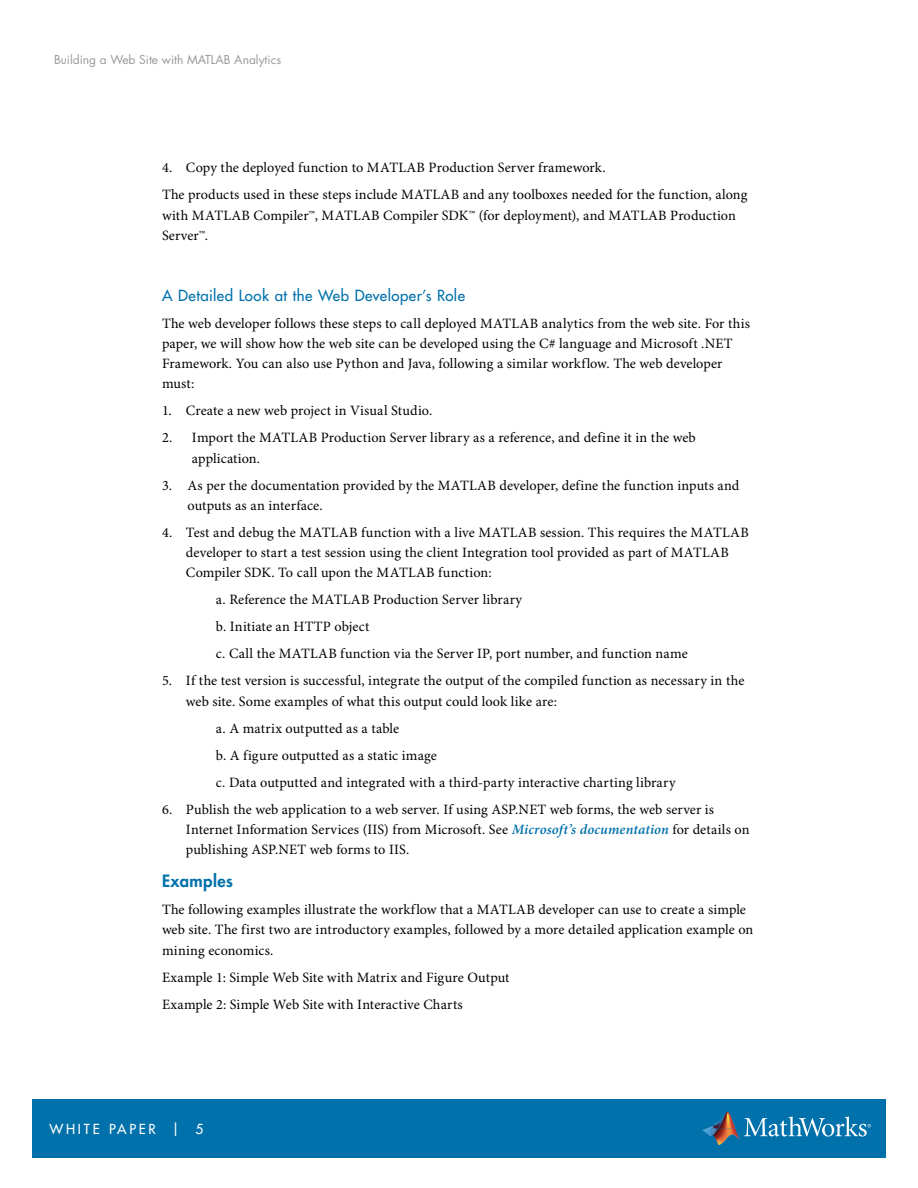
<style>
.page{position:relative;width:918px;height:1188px;background:#fff}
.page>*{position:absolute;margin:0;border:0;box-sizing:border-box;transform-origin:0 0}
.t1{font:800 16.5px "Futura Std";letter-spacing:.025em;color:#0071aa}
.t2{font:500 15px "Futura Std";letter-spacing:.03em;color:#0071aa}
.t3{font:14.25px/20.2px "Minion Pro";letter-spacing:.005em;color:#000}
.t4{font:500 13.5px "Futura Std";letter-spacing:.2em;color:#fff}
.t5{font:12px "Futura Std";color:#999}
.s1{font-weight:600;font-style:italic;color:#0071aa}
</style>
<div class="page">
<div style="left:32px;top:1099px;width:854px;height:59px;background:#0071aa"></div>
<img style="left:712px;top:1112px;width:23px;height:16px">
<svg style="left:703px;top:1127px;width:9px;height:9px"></svg>
<img style="left:712px;top:1128px;width:27px;height:17px">
<svg style="left:744px;top:1116px;width:127px;height:21px"></svg>
<p class="t5" style="left:54px;top:52px;width:229px">Building a Web Site with MATLAB Analytics</p>
<p class="t3" style="left:162px;top:155px;width:587px;line-height:27px">4. Copy the deployed function to MATLAB Production Server framework.<br>The products used in these steps include MATLAB and any toolboxes needed for the function, along</p>
<p class="t3" style="left:162px;top:206px;width:575px">with MATLAB Compiler™, MATLAB Compiler SDK™ (for deployment), and MATLAB Production<br>Server™.</p>
<p class="t2" style="left:162px;top:286px;width:305px">A Detailed Look at the Web Developer’s Role</p>
<p class="t3" style="left:162px;top:314px;width:590px">The web developer follows these steps to call deployed MATLAB analytics from the web site. For this paper, we will show how the web site can be developed using the C# language and Microsoft .NET Framework. You can also use Python and Java, following a similar workflow. The web developer must:</p>
<p class="t3" style="left:162px;top:401px;width:272px">1. Create a new web project in Visual Studio.</p>
<p class="t3" style="left:192px;top:428px;width:505px;text-indent:-30px">2. Import the MATLAB Production Server library as a reference, and define it in the web application.</p>
<p class="t3" style="left:187px;top:476px;width:553px;text-indent:-25px">3. As per the documentation provided by the MATLAB developer, define the function inputs and outputs as an interface.</p>
<p class="t3" style="left:186px;top:523px;width:564px;text-indent:-24px">4. Test and debug the MATLAB function with a live MATLAB session. This requires the MATLAB developer to start a test session using the client Integration tool provided as part of MATLAB<br>Compiler SDK. To call upon the MATLAB function:</p>
<p class="t3" style="left:216px;top:587px;width:473px;line-height:27px">a. Reference the MATLAB Production Server library<br>b. Initiate an HTTP object<br>c. Call the MATLAB function via the Server IP, port number, and function name</p>
<p class="t3" style="left:186px;top:671px;width:560px;text-indent:-24px">5. If the test version is successful, integrate the output of the compiled function as necessary in the web site. Some examples of what this output could look like are:</p>
<p class="t3" style="left:216px;top:715px;width:461px;line-height:27px">a. A matrix outputted as a table<br>b. A figure outputted as a static image<br>c. Data outputted and integrated with a third-party interactive charting library</p>
<p class="t3" style="left:186px;top:800px;width:565px;text-indent:-24px">6. Publish the web application to a web server. If using ASP.NET web forms, the web server is<br>Internet Information Services (IIS) from Microsoft. See <span class="s1">Microsoft’s documentation</span> for details on publishing ASP.NET web forms to IIS.</p>
<p class="t1" style="left:162px;top:871px;width:72px">Examples</p>
<p class="t3" style="left:162px;top:900px;width:593px">The following examples illustrate the workflow that a MATLAB developer can use to create a simple web site. The first two are introductory examples, followed by a more detailed application example on mining economics.</p>
<p class="t3" style="left:162px;top:964px;width:349px;line-height:27px">Example 1: Simple Web Site with Matrix and Figure Output<br>Example 2: Simple Web Site with Interactive Charts</p>
<p class="t4" style="left:50px;top:1121px;width:155px">WHITE PAPER | 5</p>
</div>
